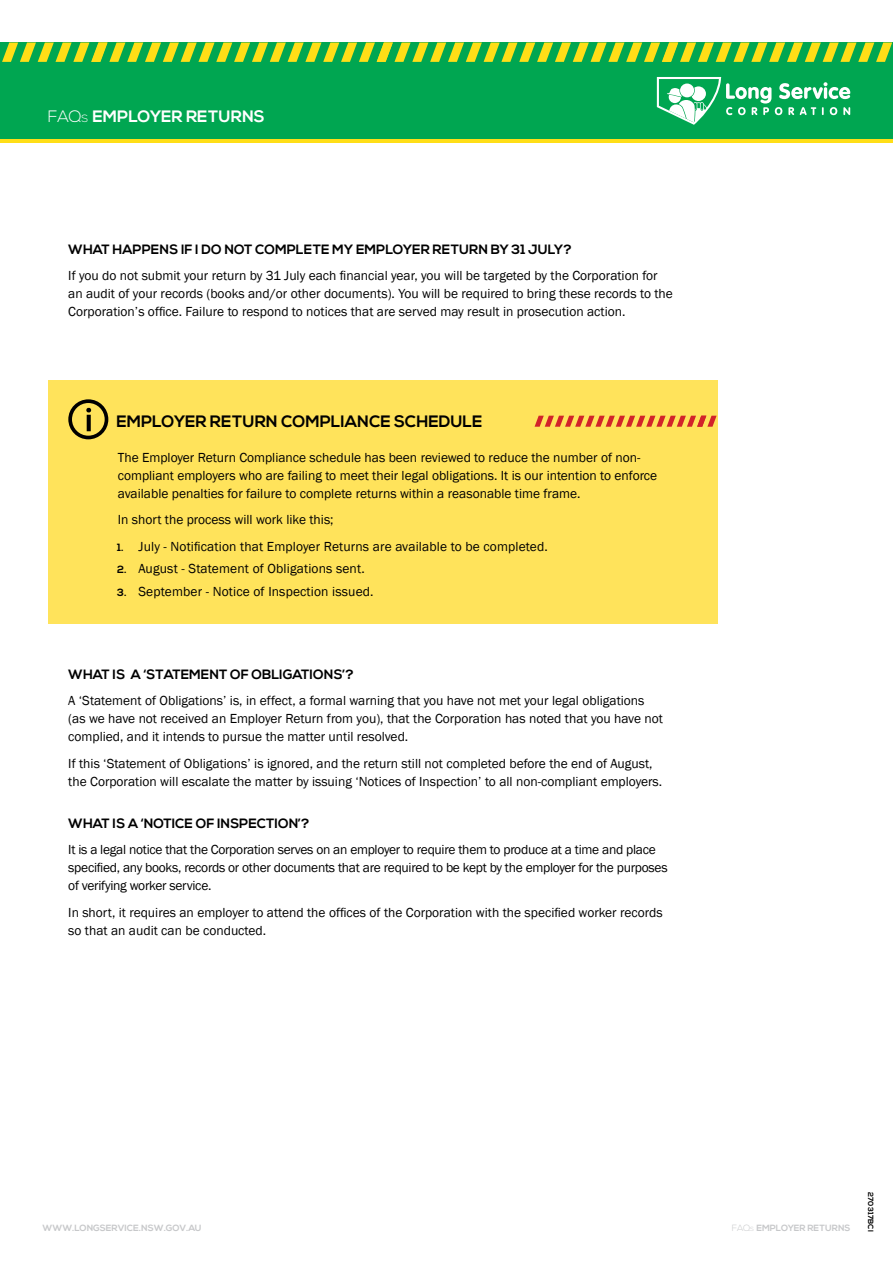
<style>
.page{position:relative;width:893px;height:1263px;background:#fff}
.page>*{position:absolute;margin:0;border:0;box-sizing:border-box;transform-origin:0 0}
.t1{font:700 16.5px "Nexa";color:#000}
.t2{font:700 16.5px "Nexa";color:#fff}
.t3{font:13.5px/18px "Franklin Gothic";color:#000}
.t4{font:13.5px/18px "Franklin Gothic";letter-spacing:-.02em;color:#000}
.t5{font:700 13.5px "Nexa";color:#000}
.t6{font:700 9px "Nexa";color:#c7c8ca}
.t7{font:700 7.5px "Nexa";letter-spacing:.02em;color:#000}
.s1{font-weight:300}
.s2{font-weight:300;font-size:10.5px}
.s3{font-family:"Nexa";font-weight:700;font-size:10.5px}
.s4{font-weight:300;font-size:6px}
</style>
<div class="page">
<div style="left:48px;top:381px;width:670px;height:243px;background:#ffe35b"></div>
<svg style="left:68px;top:399px;width:40px;height:40px"></svg>
<div style="left:0;top:43px;width:893px;height:99px;background:#00a651"></div>
<svg style="left:2px;top:43px;width:890px;height:19px"></svg>
<svg style="left:657px;top:77px;width:193px;height:48px"></svg>
<hr style="left:0;top:140px;width:893px;height:3px;background:#ffde17">
<svg style="left:535px;top:416px;width:182px;height:11px"></svg>
<p class="t2" style="left:48px;top:107px;width:219px"><span class="s1">FAQ</span><span class="s2">S</span> EMPLOYER RETURNS</p>
<p class="t5" style="left:68px;top:241px;width:505px">WHAT HAPPENS IF I DO NOT COMPLETE MY EMPLOYER RETURN BY 31 JULY?</p>
<p class="t3" style="left:68px;top:267px;width:606px">If you do not submit your return by 31 July each financial year, you will be targeted by the Corporation for an audit of your records (books and/or other documents). You will be required to bring these records to the<br>Corporation’s office. Failure to respond to notices that are served may result in prosecution action.</p>
<p class="t1" style="left:117px;top:411px;width:368px">EMPLOYER RETURN COMPLIANCE SCHEDULE</p>
<p class="t3" style="left:118px;top:448px;width:541px">The Employer Return Compliance schedule has been reviewed to reduce the number of non&shy;compliant employers who are failing to meet their legal obligations. It is our intention to enforce available penalties for failure to complete returns within a reasonable time frame.</p>
<p class="t3" style="left:118px;top:511px;width:217px">In short the process will work like this;</p>
<p class="t3" style="left:117px;top:538px;width:432px"><span class="s3">1.</span> July - Notification that Employer Returns are available to be completed.</p>
<p class="t3" style="left:117px;top:560px;width:249px"><span class="s3">2.</span> August - Statement of Obligations sent.</p>
<p class="t3" style="left:117px;top:582px;width:258px"><span class="s3">3.</span> September - Notice of Inspection issued.</p>
<p class="t5" style="left:68px;top:666px;width:287px">WHAT IS A ‘STATEMENT OF OBLIGATIONS’?</p>
<p class="t3" style="left:68px;top:692px;width:596px">A ‘Statement of Obligations’ is, in effect, a formal warning that you have not met your legal obligations (as we have not received an Employer Return from you), that the Corporation has noted that you have not complied, and it intends to pursue the matter until resolved.</p>
<p class="t3" style="left:68px;top:754px;width:595px">If this ‘Statement of Obligations’ is ignored, and the return still not completed before the end of August, the Corporation will escalate the matter by issuing ‘Notices of Inspection’ to all non-compliant employers.</p>
<p class="t5" style="left:68px;top:815px;width:243px">WHAT IS A ‘NOTICE OF INSPECTION’?</p>
<p class="t4" style="left:68px;top:841px;width:601px">It is a legal notice that the Corporation serves on an employer to require them to produce at a time and place specified, any books, records or other documents that are required to be kept by the employer for the purposes of verifying worker service.</p>
<p class="t3" style="left:68px;top:903px;width:596px">In short, it requires an employer to attend the offices of the Corporation with the specified worker records so that an audit can be conducted.</p>
<p class="t6" style="left:43px;top:1222px;width:161px">WWW.LONGSERVICE.NSW.GOV.AU</p>
<p class="t6" style="left:732px;top:1222px;width:120px"><span class="s1">FAQ</span><span class="s4">S</span> EMPLOYER RETURNS</p>
<p class="t7" style="left:875px;top:1192px;width:41px;rotate:90deg">270317BCI</p>
</div>
